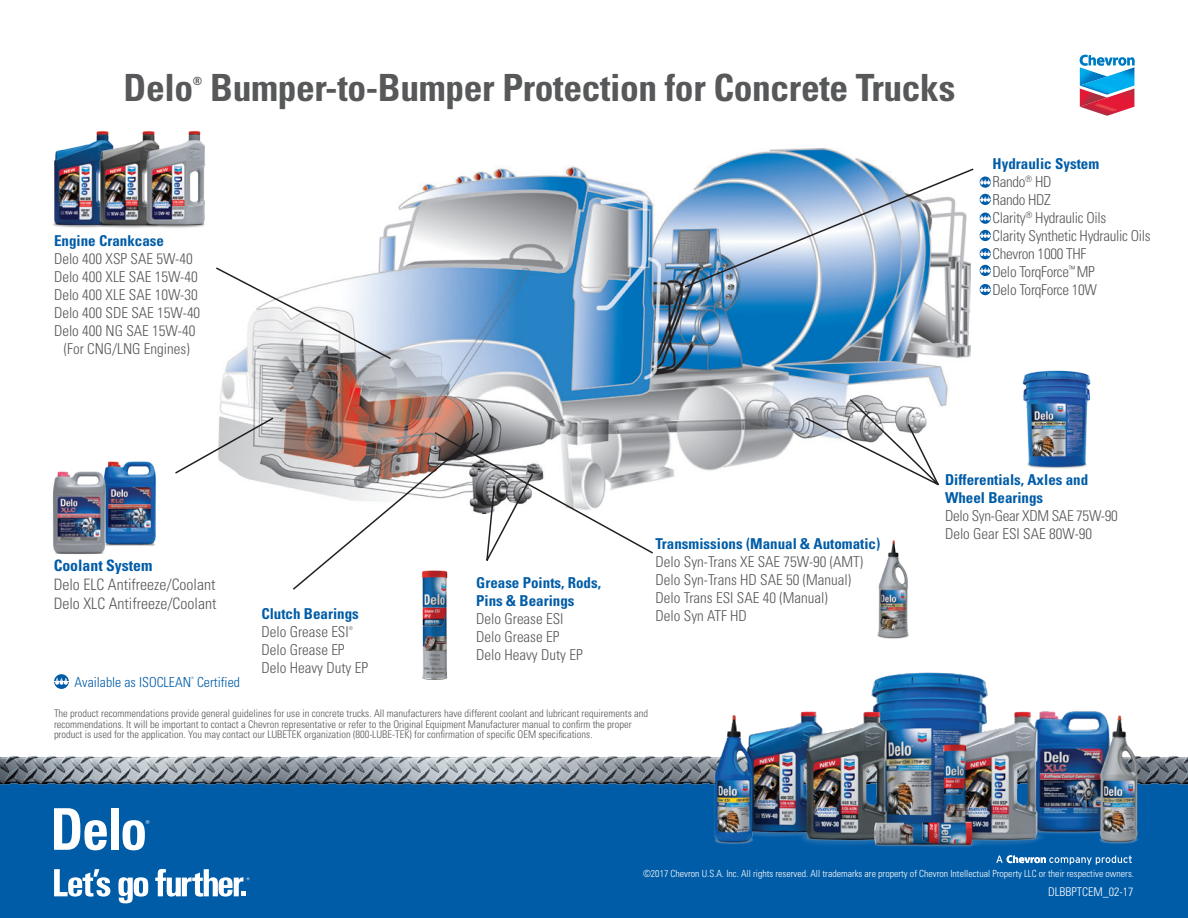
<style>
.page{position:relative;width:1188px;height:918px;background:#fff}
.page>*{position:absolute;margin:0;border:0;box-sizing:border-box;transform-origin:0 0}
.t1{font:700 condensed 37.5px "Univers LT Std";letter-spacing:-.01em;color:#57585a}
.t2{font:300 condensed 15.75px/18.9px "Univers LT Std";color:#57585a}
.t3{font:700 condensed 15.75px "Univers LT Std";color:#015ca7}
.t4{font:300 condensed 15px/18px "Univers LT Std";color:#57585a}
.t5{font:300 condensed 15px/18px "Univers LT Std";letter-spacing:-.02em;color:#57585a}
.t6{font:700 condensed 15px/18px "Univers LT Std";color:#015ca7}
.t7{font:300 condensed 13.8px "Univers";color:#015ca7}
.t8{font:300 condensed 12px "Univers LT Std";color:#fff}
.t9{font:700 condensed 11.4px "Univers LT Std";color:#57585a}
.t10{font:300 condensed 10.5px/10.5px "Univers LT Std";color:#57585a}
.t11{font:300 condensed 9.9px "Univers";color:#fff}
.t12{font:300 condensed 5.25px "Univers LT Std";color:#57585a}
.t13{font:300 condensed 3.45px "Univers";color:#015ca7}
.s1{font-weight:700;color:#015ca7}
</style>
<div class="page">
<div style="left:0;top:783px;width:1188px;height:135px;background:#015ca7"></div>
<img style="left:0;top:756px;width:1188px;height:29px">
<svg style="left:54px;top:808px;width:53px;height:42px"></svg>
<div style="left:111px;top:808px;width:8px;height:42px;background:#fff"></div>
<svg style="left:123px;top:820px;width:26px;height:30px"></svg>
<svg style="left:155px;top:869px;width:94px;height:28px"></svg>
<svg style="left:118px;top:877px;width:30px;height:26px"></svg>
<svg style="left:54px;top:869px;width:56px;height:28px"></svg>
<svg style="left:1079px;top:54px;width:56px;height:62px"></svg>
<img style="left:697px;top:672px;width:458px;height:193px">
<img style="left:220px;top:148px;width:751px;height:340px">
<svg style="left:216px;top:266px;width:177px;height:95px"></svg>
<svg style="left:804px;top:397px;width:143px;height:91px"></svg>
<svg style="left:291px;top:431px;width:364px;height:159px"></svg>
<img style="left:1022px;top:370px;width:69px;height:99px">
<img style="left:877px;top:540px;width:32px;height:99px">
<svg style="left:175px;top:416px;width:100px;height:59px"></svg>
<img style="left:105px;top:461px;width:51px;height:85px">
<img style="left:52px;top:469px;width:56px;height:85px">
<img style="left:416px;top:561px;width:35px;height:119px">
<img style="left:53px;top:143px;width:39px;height:85px">
<img style="left:92px;top:131px;width:49px;height:97px">
<img style="left:141px;top:131px;width:64px;height:97px">
<svg style="left:54px;top:674px;width:15px;height:15px"></svg>
<svg style="left:683px;top:167px;width:308px;height:128px"></svg>
<h1 class="t1" style="left:124px;top:64px;width:71px">Delo</h1>
<p class="t9" style="left:193px;top:74px;width:11px">®</p>
<h1 class="t1" style="left:210px;top:64px;width:747px">Bumper-to-Bumper Protection for Concrete Trucks</h1>
<h3 class="t6" style="left:54px;top:232px;width:111px">Engine Crankcase</h3>
<h3 class="t4" style="left:54px;top:250px;width:148px;text-align:center">Delo 400 XSP SAE 5W-40<br>Delo 400 XLE SAE 15W-40<br>Delo 400 XLE SAE 10W-30<br>Delo 400 SDE SAE 15W-40<br>Delo 400 NG SAE 15W-40 (For CNG/LNG Engines)</h3>
<h3 class="t5" style="left:993px;top:155px;width:160px"><span class="s1">Hydraulic System<br></span>Rando<sup>®</sup> HD<br>Rando HDZ<br>Clarity<sup>®</sup> Hydraulic Oils<br>Clarity Synthetic Hydraulic Oils<br>Chevron 1000 THF<br>Delo TorqForce<sup>™</sup> MP<br>Delo TorqForce 10W</h3>
<h2 class="t3" style="left:54px;top:556px;width:100px">Coolant System</h2>
<h2 class="t2" style="left:54px;top:575px;width:164px">Delo ELC Antifreeze/Coolant<br>Delo XLC Antifreeze/Coolant</h2>
<p class="t13" style="left:191px;top:676px;width:4px">®</p>
<h3 class="t7" style="left:75px;top:674px;width:167px">Available as ISOCLEAN Certified</h3>
<h3 class="t6" style="left:656px;top:534px;width:226px">Transmissions (Manual &amp; Automatic)</h3>
<h3 class="t4" style="left:656px;top:553px;width:209px">Delo Syn-Trans XE SAE 75W-90 (AMT)<br>Delo Syn-Trans HD SAE 50 (Manual)<br>Delo Trans ESI SAE 40 (Manual)</h3>
<h3 class="t6" style="left:476px;top:573px;width:126px">Grease Points, Rods,<br>Pins &amp; Bearings</h3>
<h3 class="t4" style="left:476px;top:609px;width:108px">Delo Grease ESI<br>Delo Grease EP<br>Delo Heavy Duty EP</h3>
<h3 class="t6" style="left:261px;top:605px;width:99px">Clutch Bearings</h3>
<h3 class="t4" style="left:656px;top:607px;width:93px">Delo Syn ATF HD</h3>
<h3 class="t4" style="left:261px;top:623px;width:89px">Delo Grease ESI</h3>
<p class="t12" style="left:349px;top:625px;width:6px">®</p>
<h3 class="t4" style="left:261px;top:641px;width:108px">Delo Grease EP<br>Delo Heavy Duty EP</h3>
<p class="t10" style="left:54px;top:708px;width:596px">The product recommendations provide general guidelines for use in concrete trucks. All manufacturers have different coolant and lubricant requirements and recommendations. It will be important to contact a Chevron representative or refer to the Original Equipment Manufacturer manual to confirm the proper product is used for the application. You may contact our LUBETEK organization (800-LUBE-TEK) for confirmation of specific OEM specifications.</p>
<h3 class="t6" style="left:945px;top:470px;width:145px">Differentials, Axles and<br>Wheel Bearings</h3>
<h3 class="t5" style="left:945px;top:507px;width:174px">Delo Syn-Gear XDM SAE 75W-90<br>Delo Gear ESI SAE 80W-90</h3>
<p class="t11" style="left:643px;top:868px;width:492px">©2017 Chevron U.S.A. Inc. All rights reserved. All trademarks are property of Chevron Intellectual Property LLC or their respective owners.</p>
<p class="t8" style="left:1048px;top:885px;width:87px">DLBBPTCEM_02-17</p>
</div>
